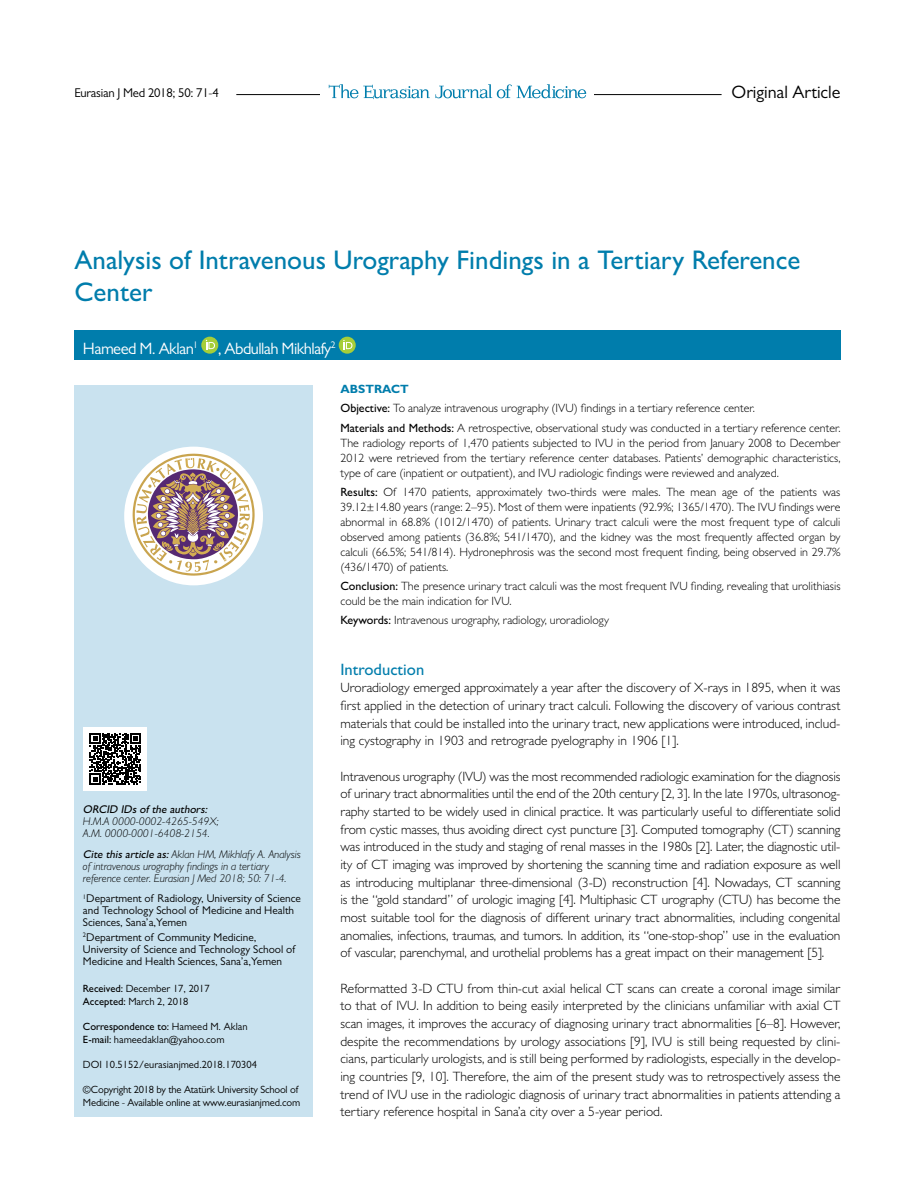
<style>
.page{position:relative;width:915px;height:1191px;background:#fff}
.page>*{position:absolute;margin:0;border:0;box-sizing:border-box;transform-origin:0 0}
.t1{font:500 27px/32.4px "Gill Sans MT Pro";color:#007dac}
.t2{font:18px "Gill Sans MT Pro";color:#000}
.t3{font:16.5px "Gill Sans MT Pro";letter-spacing:-.035em;color:#fff}
.t4{font:500 16.5px "Gill Sans MT Pro";color:#007dac}
.t5{font:300 13.5px/17.7px "Gill Sans MT Pro";color:#000;text-align:justify}
.t6{font:12.75px "Gill Sans MT Pro";letter-spacing:-.02em;color:#000}
.t7{font:300 12px/15px "Gill Sans MT Pro";color:#000}
.t8{font:11.25px/12px "Gill Sans MT Pro";color:#000}
.t9{font:italic 300 11.25px/12px "Gill Sans MT Pro";color:#000}
.t10{font:italic 500 11.25px "Gill Sans MT Pro";color:#000}
.t11{font:10.5px/12.6px "Gill Sans MT Pro";letter-spacing:-.015em;color:#000}
.s1{font-weight:500}
.s2{font-weight:700;color:#007dac}
</style>
<div class="page">
<div style="left:74px;top:385px;width:239px;height:731px;background:#c9e2ef"></div>
<hr style="left:236px;top:94px;width:485px;height:1px;background:#000">
<div style="left:320px;top:80px;width:273px;height:25px;background:#fff"></div>
<svg style="left:328px;top:84px;width:101px;height:15px"></svg>
<svg style="left:435px;top:84px;width:151px;height:14px"></svg>
<div style="left:83px;top:727px;width:64px;height:63px;background:#fff"></div>
<svg style="left:90px;top:733px;width:51px;height:51px"></svg>
<div style="left:124px;top:446px;width:139px;height:139px;background:#fff;border-radius:50%"></div>
<svg style="left:132px;top:454px;width:122px;height:121px"></svg>
<div style="left:74px;top:330px;width:766px;height:30px;background:#007dac"></div>
<svg style="left:201px;top:337px;width:17px;height:17px"></svg>
<svg style="left:206px;top:340px;width:9px;height:9px"></svg>
<svg style="left:338px;top:337px;width:17px;height:17px"></svg>
<svg style="left:343px;top:340px;width:9px;height:9px"></svg>
<p class="t6" style="left:74px;top:85px;width:146px">Eurasian J Med 2018; 50: 71-4</p>
<h2 class="t2" style="left:731px;top:81px;width:110px">Original Article</h2>
<h1 class="t1" style="left:74px;top:243px;width:727px">Analysis of Intravenous Urography Findings in a Tertiary Reference<br>Center</h1>
<p class="t3" style="left:83px;top:338px;width:254px">Hameed M. Aklan<sup>1</sup> , Abdullah Mikhlafy<sup>2</sup></p>
<p class="t10" style="left:83px;top:803px;width:128px">ORCID IDs of the authors:</p>
<p class="t9" style="left:83px;top:815px;width:137px">H.M.A 0000-0002-4265-549X;<br>A.M. 0000-0001-6408-2154.</p>
<p class="t9" style="left:83px;top:848px;width:219px"><span class="s1">Cite this article as:</span>Aklan HM, Mikhlafy A. Analysis of intravenous urography findings in a tertiary reference center. Eurasian J Med 2018; 50: 71-4.</p>
<p class="t8" style="left:83px;top:892px;width:219px"><sup>1</sup>Department of Radiology, University of Science and Technology School of Medicine and Health<br>Sciences, Sana’a,Yemen</p>
<p class="t8" style="left:83px;top:930px;width:213px"><sup>2</sup>Department of Community Medicine,<br>University of Science and Technology School of<br>Medicine and Health Sciences, Sana’a,Yemen</p>
<p class="t11" style="left:83px;top:982px;width:128px"><span class="s1">Received:</span> December 17, 2017<br><span class="s1">Accepted:</span> March 2, 2018</p>
<p class="t11" style="left:83px;top:1020px;width:166px"><span class="s1">Correspondence to:</span> Hameed M. Aklan<br><span class="s1">E-mail:</span> hameedaklan@yahoo.com</p>
<p class="t11" style="left:83px;top:1058px;width:175px">DOI 10.5152/eurasianjmed.2018.170304</p>
<p class="t11" style="left:83px;top:1083px;width:219px">©Copyright 2018 by the Atatürk University School of<br>Medicine - Available online at www.eurasianjmed.com</p>
<p class="t7" style="left:340px;top:379px;width:501px;line-height:19.2px"><span class="s2">ABSTRACT<br></span><span class="s1">Objective:</span> To analyze intravenous urography (IVU) findings in a tertiary reference center.<br><span class="s1">Materials and Methods:</span> A retrospective, observational study was conducted in a tertiary reference center.</p>
<p class="t7" style="left:340px;top:435px;width:501px;text-align:justify">The radiology reports of 1,470 patients subjected to IVU in the period from January 2008 to December 2012 were retrieved from the tertiary reference center databases. Patients’ demographic characteristics, type of care (inpatient or outpatient), and IVU radiologic findings were reviewed and analyzed.</p>
<p class="t7" style="left:340px;top:484px;width:501px;text-align:justify"><span class="s1">Results:</span> Of 1470 patients, approximately two-thirds were males. The mean age of the patients was 39.12±14.80 years (range: 2–95). Most of them were inpatients (92.9%; 1365/1470). The IVU findings were abnormal in 68.8% (1012/1470) of patients. Urinary tract calculi were the most frequent type of calculi observed among patients (36.8%; 541/1470), and the kidney was the most frequently affected organ by calculi (66.5%; 541/814). Hydronephrosis was the second most frequent finding, being observed in 29.7% (436/1470) of patients.</p>
<p class="t7" style="left:340px;top:578px;width:501px"><span class="s1">Conclusion:</span> The presence urinary tract calculi was the most frequent IVU finding, revealing that urolithiasis could be the main indication for IVU.</p>
<p class="t7" style="left:340px;top:612px;width:270px"><span class="s1">Keywords:</span> Intravenous urography, radiology, uroradiology</p>
<p class="t4" style="left:340px;top:659px;width:85px">Introduction</p>
<p class="t5" style="left:340px;top:679px;width:501px">Uroradiology emerged approximately a year after the discovery of X-rays in 1895, when it was first applied in the detection of urinary tract calculi. Following the discovery of various contrast materials that could be installed into the urinary tract, new applications were introduced, includ&shy;ing cystography in 1903 and retrograde pyelography in 1906 [1].</p>
<p class="t5" style="left:340px;top:767px;width:501px">Intravenous urography (IVU) was the most recommended radiologic examination for the diagnosis of urinary tract abnormalities until the end of the 20th century [2, 3]. In the late 1970s, ultrasonog&shy;raphy started to be widely used in clinical practice. It was particularly useful to differentiate solid from cystic masses, thus avoiding direct cyst puncture [3]. Computed tomography (CT) scanning was introduced in the study and staging of renal masses in the 1980s [2]. Later, the diagnostic util&shy;ity of CT imaging was improved by shortening the scanning time and radiation exposure as well as introducing multiplanar three-dimensional (3-D) reconstruction [4]. Nowadays, CT scanning is the “gold standard” of urologic imaging [4]. Multiphasic CT urography (CTU) has become the most suitable tool for the diagnosis of different urinary tract abnormalities, including congenital anomalies, infections, traumas, and tumors. In addition, its “one-stop-shop” use in the evaluation of vascular, parenchymal, and urothelial problems has a great impact on their management [5].</p>
<p class="t5" style="left:340px;top:979px;width:501px">Reformatted 3-D CTU from thin-cut axial helical CT scans can create a coronal image similar to that of IVU. In addition to being easily interpreted by the clinicians unfamiliar with axial CT scan images, it improves the accuracy of diagnosing urinary tract abnormalities [6–8]. However, despite the recommendations by urology associations [9], IVU is still being requested by clini&shy;cians, particularly urologists, and is still being performed by radiologists, especially in the develop&shy;ing countries [9, 10]. Therefore, the aim of the present study was to retrospectively assess the trend of IVU use in the radiologic diagnosis of urinary tract abnormalities in patients attending a tertiary reference hospital in Sana’a city over a 5-year period.</p>
</div>
